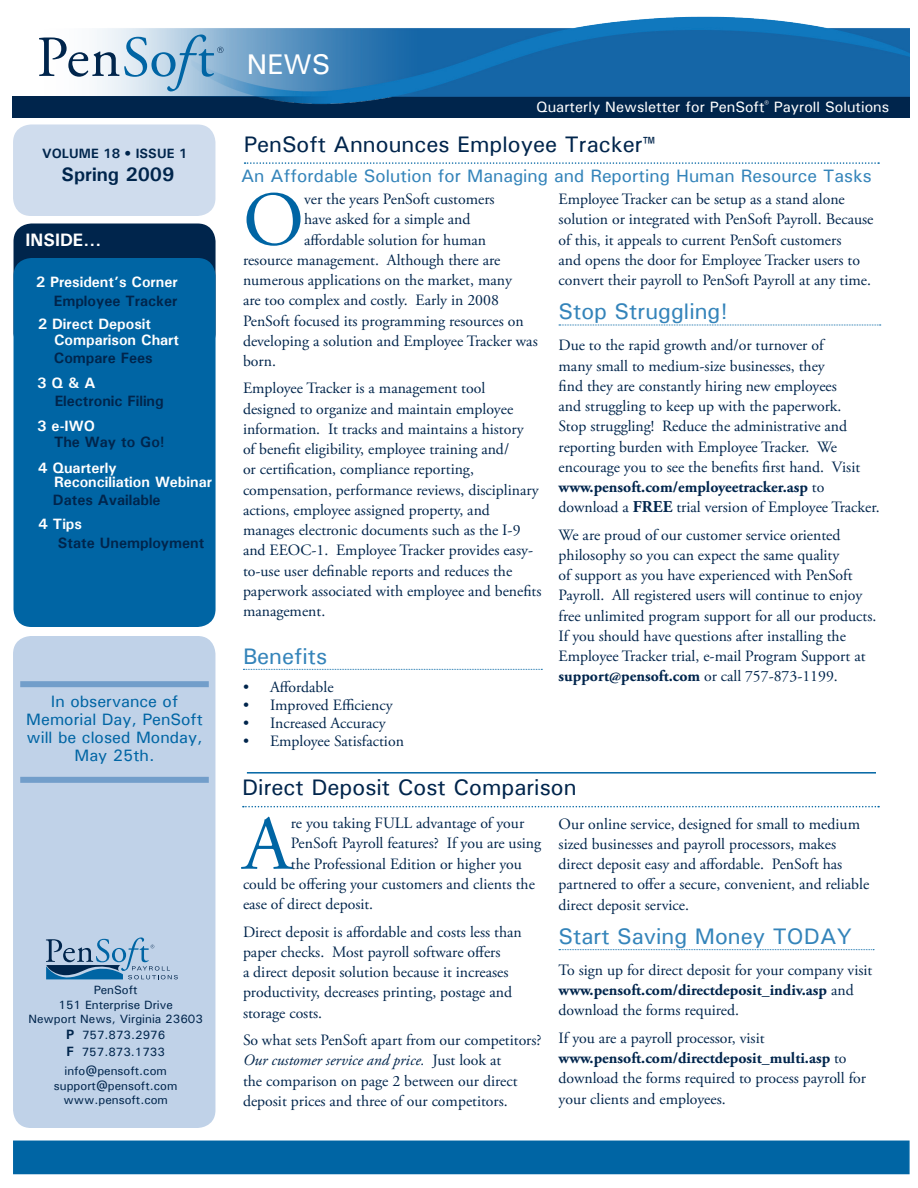
<style>
.page{position:relative;width:918px;height:1188px;background:#fff}
.page>*{position:absolute;margin:0;border:0;box-sizing:border-box;transform-origin:0 0}
.Paragraph_Text_w_dro{font:76.8px "Adobe Garamond Pro";color:#0065a4}
.Subhead_2{font:500 28.5px "Univers";color:#fff}
.Headline{font:500 22.5px "Univers";color:#00254c}
.Subhead_1{font:500 22.5px "Univers";color:#3484ba}
.Text_Plain{font:700 19.5px "Univers";color:#00254c}
.Subhead_2-2{font:500 18px "Univers";color:#3484ba}
.Text_Plain-2{font:700 18px "Univers";color:#fff}
.Holidays{font:500 16.5px/18px "Univers";color:#0065a4;text-align:center}
.Paragraph_Text{font:15.75px/20.2px "Adobe Garamond Pro";color:#00254c}
.Paragraph_Text_Last{font:15.75px/20.2px "Adobe Garamond Pro";color:#00254c}
.Paragraph_Text_w_dro-2{font:15.75px "Adobe Garamond Pro";color:#00254c}
.Hanging_Indent{font:15.75px "Adobe Garamond Pro";color:#00254c}
.Hanging_Indent_Last{font:15.75px "Adobe Garamond Pro";color:#00254c}
.Text_Plain-3{font:700 15px "Univers";color:#fff}
.Text_Plain-4{font:700 15px "Univers";color:#00254c}
.Subhead_2-3{font:500 15px "Univers";color:#fff}
.Text_Plain-5{font:700 13.5px "Univers";color:#00254c}
.Credits{font:500 12px/14.4px "Univers";color:#00254c;text-align:center}
.Credits_Address_Last{font:500 12px "Univers";color:#00254c}
.s1{font-weight:700;font-size:13.5px}
.s2{font-weight:700}
.s3{font-weight:700;font-size:16.5px}
.s4{font-style:italic}
</style>
<div class="page">
<div style="left:14px;top:224px;width:202px;height:127px;background:#00254c;border-radius:18px"></div>
<div style="left:12px;top:96px;width:898px;height:22px;background:#00254c"></div>
<img style="left:97px;top:16px;width:813px;height:88px">
<div style="left:13px;top:124px;width:202px;height:92px;background:#cfdced;border-radius:18px"></div>
<div style="left:13px;top:636px;width:202px;height:492px;background:#c0d2e8;border-radius:18px"></div>
<div style="left:14px;top:258px;width:202px;height:369px;background:#0065a4;border-radius:18px"></div>
<div style="left:13px;top:1141px;width:897px;height:33px;background:#0065a4"></div>
<div style="left:20px;top:681px;width:189px;height:6px;background:#729eca"></div>
<div style="left:20px;top:777px;width:189px;height:6px;background:#729eca"></div>
<svg style="left:243px;top:806px;width:636px;height:1px"></svg>
<svg style="left:245px;top:162px;width:634px;height:2px"></svg>
<svg style="left:243px;top:669px;width:299px;height:1px"></svg>
<svg style="left:559px;top:325px;width:322px;height:1px"></svg>
<svg style="left:39px;top:34px;width:185px;height:57px"></svg>
<svg style="left:46px;top:937px;width:132px;height:42px"></svg>
<hr style="left:247px;top:772px;width:629px;height:2px;background:#0065a4">
<svg style="left:559px;top:949px;width:315px;height:1px"></svg>
<p class="Text_Plain-5" style="left:42px;top:145px;width:147px">VOLUME 18 • ISSUE 1</p>
<p class="Text_Plain" style="left:61px;top:162px;width:114px">Spring 2009</p>
<p class="Text_Plain-2" style="left:26px;top:229px;width:77px">INSIDE...</p>
<p class="Text_Plain-3" style="left:36px;top:272px;width:143px">2 President’s Corner</p>
<p class="Text_Plain-4" style="left:54px;top:291px;width:125px">Employee Tracker</p>
<p class="Text_Plain-3" style="left:38px;top:314px;width:115px">2 Direct Deposit</p>
<p class="Text_Plain-4" style="left:54px;top:348px;width:100px">Compare Fees</p>
<p class="Text_Plain-3" style="left:54px;top:331px;width:127px">Comparison Chart</p>
<p class="Text_Plain-3" style="left:37px;top:373px;width:60px">3 Q &amp; A</p>
<p class="Text_Plain-4" style="left:55px;top:391px;width:111px">Electronic Filing</p>
<p class="Text_Plain-3" style="left:37px;top:416px;width:59px">3 e-IWO</p>
<p class="Text_Plain-4" style="left:54px;top:432px;width:112px">The Way to Go!</p>
<p class="Text_Plain-3" style="left:38px;top:458px;width:80px">4 Quarterly</p>
<p class="Text_Plain-4" style="left:53px;top:490px;width:109px">Dates Available</p>
<p class="Text_Plain-3" style="left:54px;top:472px;width:160px">Reconciliation Webinar</p>
<p class="Text_Plain-3" style="left:39px;top:515px;width:45px">4 Tips</p>
<p class="Text_Plain-4" style="left:58px;top:534px;width:148px">State Unemployment</p>
<p class="Holidays" style="left:26px;top:692px;width:178px">In observance of<br>Memorial Day, PenSoft will be closed Monday,<br>May 25th.</p>
<p class="Credits" style="left:94px;top:983px;width:45px">PenSoft</p>
<p class="Credits" style="left:28px;top:997px;width:176px">151 Enterprise Drive<br>Newport News, Virginia 23603</p>
<p class="Credits" style="left:66px;top:1028px;width:101px"><span class="s1">P</span> 757.873.2976</p>
<p class="Credits_Address_Last" style="left:66px;top:1044px;width:100px"><span class="s1">F</span> 757.873.1733</p>
<p class="Credits" style="left:64px;top:1064px;width:104px">info@pensoft.com</p>
<p class="Credits" style="left:54px;top:1078px;width:125px">support@pensoft.com</p>
<p class="Credits_Address_Last" style="left:63px;top:1092px;width:106px">www.pensoft.com</p>
<p class="Subhead_2" style="left:247px;top:46px;width:85px">News</p>
<p class="Subhead_2-3" style="left:536px;top:98px;width:355px">Quarterly Newsletter for PenSoft<sup>®</sup> Payroll Solutions</p>
<p class="Headline" style="left:244px;top:129px;width:414px">PenSoft Announces Employee Tracker™</p>
<p class="Paragraph_Text_w_dro" style="left:243px;top:174px;width:63px">O</p>
<p class="Paragraph_Text_w_dro-2" style="left:304px;top:190px;width:192px">ver the years PenSoft customers</p>
<p class="Subhead_2-2" style="left:241px;top:164px;width:632px">An Affordable Solution for Managing and Reporting Human Resource Tasks</p>
<p class="Paragraph_Text" style="left:559px;top:189px;width:316px">Employee Tracker can be setup as a stand alone solution or integrated with PenSoft Payroll. Because of this, it appeals to current PenSoft customers<br>and opens the door for Employee Tracker users to convert their payroll to PenSoft Payroll at any time.</p>
<p class="Subhead_1" style="left:559px;top:297px;width:171px">Stop Struggling!</p>
<p class="Paragraph_Text" style="left:559px;top:336px;width:323px">Due to the rapid growth and/or turnover of<br>many small to medium-size businesses, they<br>find they are constantly hiring new employees<br>and struggling to keep up with the paperwork.<br>Stop struggling! Reduce the administrative and reporting burden with Employee Tracker. We encourage you to see the benefits first hand. Visit <span class="s2">www.pensoft.com/employeetracker.asp</span> to download a <span class="s3">FREE</span> trial version of Employee Tracker.</p>
<p class="Paragraph_Text" style="left:559px;top:525px;width:319px">We are proud of our customer service oriented philosophy so you can expect the same quality<br>of support as you have experienced with PenSoft Payroll. All registered users will continue to enjoy free unlimited program support for all our products.<br>If you should have questions after installing the Employee Tracker trial, e-mail Program Support at <span class="s2">support@pensoft.com</span> or call 757-873-1199.</p>
<p class="Paragraph_Text_w_dro-2" style="left:304px;top:210px;width:168px">have asked for a simple and</p>
<p class="Paragraph_Text_w_dro-2" style="left:304px;top:230px;width:184px">affordable solution for human</p>
<p class="Paragraph_Text_w_dro-2" style="left:243px;top:250px;width:259px">resource management. Although there are</p>
<p class="Paragraph_Text_w_dro-2" style="left:243px;top:271px;width:270px">numerous applications on the market, many</p>
<p class="Paragraph_Text_w_dro-2" style="left:243px;top:291px;width:257px">are too complex and costly. Early in 2008</p>
<p class="Paragraph_Text_w_dro-2" style="left:243px;top:311px;width:282px">PenSoft focused its programming resources on</p>
<p class="Paragraph_Text_w_dro-2" style="left:243px;top:331px;width:296px">developing a solution and Employee Tracker was</p>
<p class="Paragraph_Text_w_dro-2" style="left:243px;top:352px;width:34px">born.</p>
<p class="Paragraph_Text_Last" style="left:243px;top:379px;width:300px">Employee Tracker is a management tool designed to organize and maintain employee information. It tracks and maintains a history<br>of benefit eligibility, employee training and/<br>or certification, compliance reporting, compensation, performance reviews, disciplinary actions, employee assigned property, and manages electronic documents such as the I-9 and EEOC-1. Employee Tracker provides easy&shy;to-use user definable reports and reduces the paperwork associated with employee and benefits management.</p>
<p class="Subhead_1" style="left:243px;top:641px;width:86px">Benefits</p>
<p class="Hanging_Indent" style="left:243px;top:678px;width:92px">• Affordable</p>
<p class="Hanging_Indent" style="left:243px;top:696px;width:151px">• Improved Efficiency</p>
<p class="Hanging_Indent" style="left:243px;top:714px;width:144px">• Increased Accuracy</p>
<p class="Hanging_Indent_Last" style="left:243px;top:732px;width:162px">• Employee Satisfaction</p>
<p class="Headline" style="left:242px;top:773px;width:336px">Direct Deposit Cost Comparison</p>
<p class="Paragraph_Text_w_dro" style="left:243px;top:798px;width:49px">A</p>
<p class="Paragraph_Text_w_dro-2" style="left:291px;top:814px;width:235px">re you taking FULL advantage of your</p>
<p class="Paragraph_Text_w_dro-2" style="left:291px;top:834px;width:252px">PenSoft Payroll features? If you are using</p>
<p class="Paragraph_Text_w_dro-2" style="left:291px;top:854px;width:233px">the Professional Edition or higher you</p>
<p class="Paragraph_Text_w_dro-2" style="left:243px;top:874px;width:293px">could be offering your customers and clients the</p>
<p class="Paragraph_Text_w_dro-2" style="left:243px;top:895px;width:132px">ease of direct deposit.</p>
<p class="Paragraph_Text" style="left:243px;top:922px;width:280px">Direct deposit is affordable and costs less than paper checks. Most payroll software offers<br>a direct deposit solution because it increases productivity, decreases printing, postage and storage costs.</p>
<p class="Paragraph_Text" style="left:243px;top:1031px;width:300px">So what sets PenSoft apart from our competitors?<br><span class="s4">Our customer service and price.</span> Just look at<br>the comparison on page 2 between our direct deposit prices and three of our competitors.</p>
<p class="Paragraph_Text" style="left:559px;top:814px;width:312px">Our online service, designed for small to medium sized businesses and payroll processors, makes direct deposit easy and affordable. PenSoft has partnered to offer a secure, convenient, and reliable direct deposit service.</p>
<p class="Subhead_1" style="left:559px;top:922px;width:295px">Start Saving Money TODAY</p>
<p class="Paragraph_Text" style="left:559px;top:960px;width:315px">To sign up for direct deposit for your company visit <span class="s2">www.pensoft.com/directdeposit_indiv.asp</span> and download the forms required.</p>
<p class="Paragraph_Text" style="left:559px;top:1028px;width:309px">If you are a payroll processor, visit <span class="s2">www.pensoft.com/directdeposit_multi.asp</span> to download the forms required to process payroll for your clients and employees.</p>
</div>
